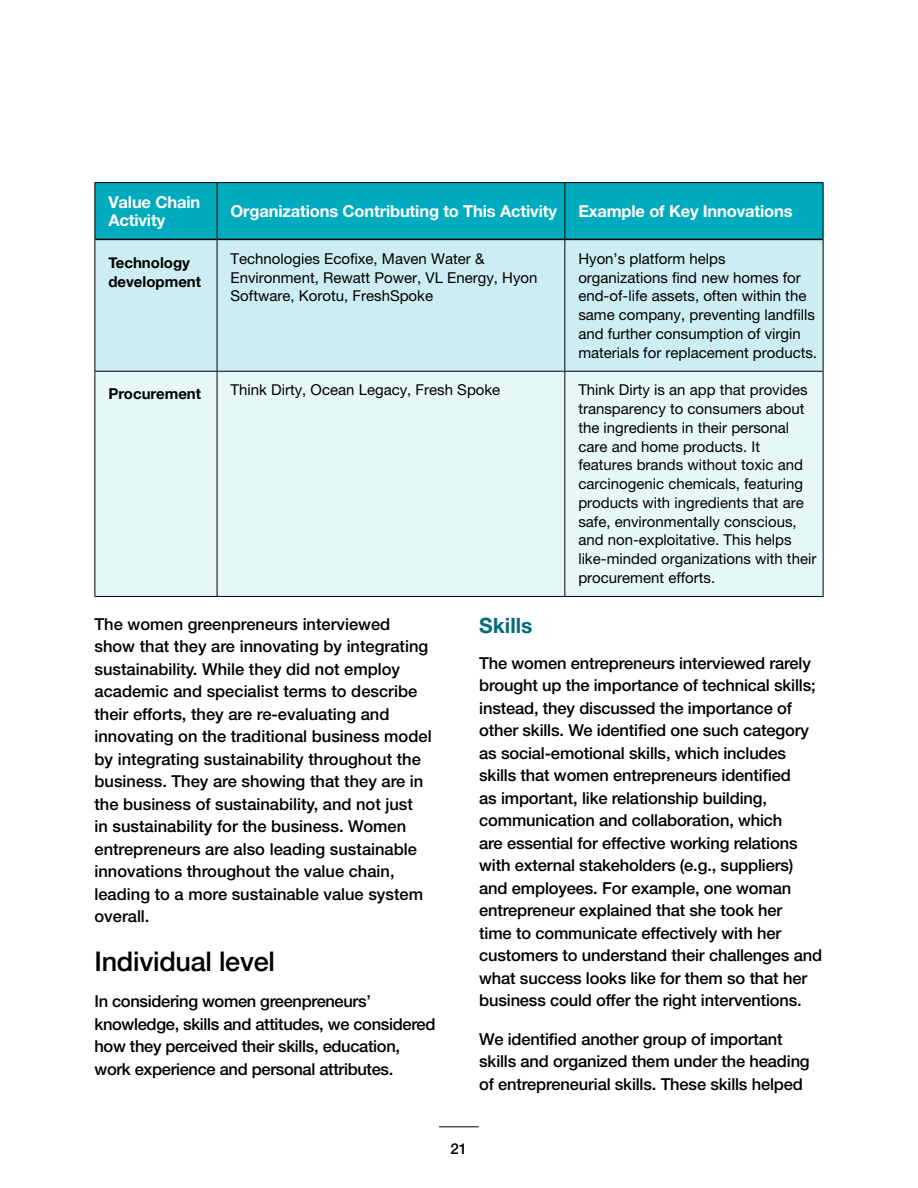
<style>
.page{position:relative;width:918px;height:1188px;background:#fff}
.page>*{position:absolute;margin:0;border:0;box-sizing:border-box;transform-origin:0 0}
.H3-Text_Heading{font:500 27px "Helvetica Neue";letter-spacing:-.01em;color:#000}
.H4-Text_Subheading{font:700 21px "Helvetica Neue";color:#056b7c}
.Paragraph{font:500 16.5px/22.5px "Helvetica Neue LT Pro";letter-spacing:-.01em;color:#000}
.Chart_Header{font:700 16.5px/18px "Helvetica Neue LT Pro";letter-spacing:-.01em;color:#fff}
.Chart_Contents{font:15px/18.8px "Helvetica Neue LT Pro";color:#000}
.Chart_Contents-2{font:700 15px/18.8px "Helvetica Neue";color:#000}
.t1{font:500 15px "Helvetica Neue LT Pro";color:#000}
</style>
<div class="page">
<hr style="left:439px;top:1127px;width:40px;height:1px;background:#000">
<div style="left:95px;top:183px;width:728px;height:56px;background:#00abbd"></div>
<div style="left:95px;top:240px;width:728px;height:131px;background:#cceef2"></div>
<div style="left:95px;top:372px;width:728px;height:224px;background:#e6f7f8"></div>
<hr style="left:95px;top:239px;width:122px;height:1px;background:#000">
<hr style="left:217px;top:239px;width:347px;height:1px;background:#000">
<hr style="left:565px;top:239px;width:258px;height:1px;background:#000">
<hr style="left:94px;top:182px;width:123px;height:1px;background:#000">
<hr style="left:94px;top:183px;width:1px;height:56px;background:#000">
<hr style="left:217px;top:239px;width:1px;height:132px;background:#000">
<hr style="left:217px;top:372px;width:1px;height:224px;background:#000">
<hr style="left:217px;top:182px;width:348px;height:1px;background:#000">
<hr style="left:217px;top:183px;width:1px;height:56px;background:#000">
<hr style="left:565px;top:182px;width:259px;height:1px;background:#000">
<hr style="left:564px;top:239px;width:1px;height:132px;background:#000">
<hr style="left:823px;top:239px;width:1px;height:132px;background:#000">
<hr style="left:564px;top:372px;width:1px;height:224px;background:#000">
<hr style="left:823px;top:372px;width:1px;height:224px;background:#000">
<hr style="left:564px;top:183px;width:1px;height:56px;background:#000">
<hr style="left:823px;top:183px;width:1px;height:56px;background:#000">
<hr style="left:94px;top:239px;width:1px;height:132px;background:#000">
<hr style="left:94px;top:372px;width:1px;height:224px;background:#000">
<hr style="left:94px;top:371px;width:123px;height:1px;background:#000">
<hr style="left:217px;top:371px;width:348px;height:1px;background:#000">
<hr style="left:565px;top:371px;width:259px;height:1px;background:#000">
<hr style="left:94px;top:596px;width:123px;height:1px;background:#000">
<hr style="left:217px;top:596px;width:348px;height:1px;background:#000">
<hr style="left:565px;top:596px;width:259px;height:1px;background:#000">
<p class="Chart_Header" style="left:108px;top:193px;width:93px">Value Chain<br>Activity</p>
<p class="Chart_Header" style="left:231px;top:202px;width:328px">Organizations Contributing to This Activity</p>
<p class="Chart_Header" style="left:578px;top:202px;width:216px">Example of Key Innovations</p>
<p class="Chart_Contents-2" style="left:108px;top:254px;width:94px">Technology development</p>
<p class="Chart_Contents" style="left:231px;top:249px;width:308px">Technologies Ecofixe, Maven Water &amp;<br>Environment, Rewatt Power, VL Energy, Hyon<br>Software, Korotu, FreshSpoke</p>
<p class="Chart_Contents" style="left:578px;top:249px;width:240px">Hyon’s platform helps organizations find new homes for end-of-life assets, often within the same company, preventing landfills and further consumption of virgin materials for replacement products.</p>
<p class="Chart_Contents-2" style="left:108px;top:385px;width:94px">Procurement</p>
<p class="Chart_Contents" style="left:231px;top:381px;width:271px">Think Dirty, Ocean Legacy, Fresh Spoke</p>
<p class="Chart_Contents" style="left:578px;top:381px;width:240px">Think Dirty is an app that provides transparency to consumers about the ingredients in their personal care and home products. It features brands without toxic and carcinogenic chemicals, featuring products with ingredients that are safe, environmentally conscious, and non-exploitative. This helps like-minded organizations with their procurement efforts.</p>
<p class="Paragraph" style="left:94px;top:612px;width:339px">The women greenpreneurs interviewed show that they are innovating by integrating sustainability. While they did not employ academic and specialist terms to describe their efforts, they are re-evaluating and innovating on the traditional business model by integrating sustainability throughout the business. They are showing that they are in the business of sustainability, and not just<br>in sustainability for the business. Women entrepreneurs are also leading sustainable innovations throughout the value chain, leading to a more sustainable value system overall.</p>
<h3 class="H3-Text_Heading" style="left:94px;top:940px;width:182px">Individual level</h3>
<p class="Paragraph" style="left:94px;top:990px;width:342px">In considering women greenpreneurs’ knowledge, skills and attitudes, we considered how they perceived their skills, education, work experience and personal attributes.</p>
<h4 class="H4-Text_Subheading" style="left:479px;top:609px;width:55px">Skills</h4>
<p class="Paragraph" style="left:479px;top:651px;width:344px">The women entrepreneurs interviewed rarely brought up the importance of technical skills; instead, they discussed the importance of other skills. We identified one such category as social-emotional skills, which includes skills that women entrepreneurs identified<br>as important, like relationship building, communication and collaboration, which<br>are essential for effective working relations with external stakeholders (e.g., suppliers) and employees. For example, one woman entrepreneur explained that she took her<br>time to communicate effectively with her customers to understand their challenges and what success looks like for them so that her business could offer the right interventions.</p>
<p class="Paragraph" style="left:479px;top:1027px;width:332px">We identified another group of important skills and organized them under the heading of entrepreneurial skills. These skills helped</p>
<p class="t1" style="left:451px;top:1140px;width:18px">21</p>
</div>
